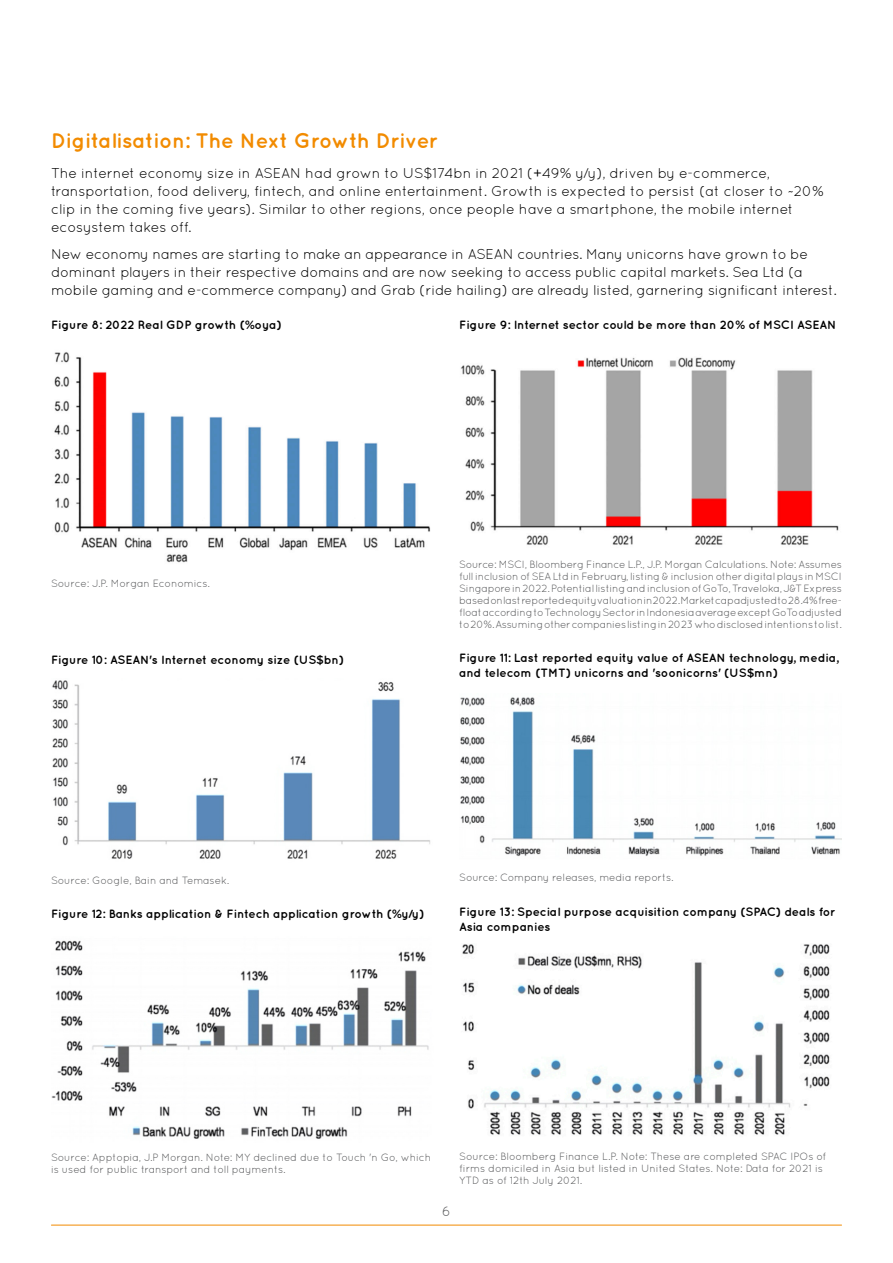
<style>
.page{position:relative;width:893px;height:1263px;background:#fff}
.page>*{position:absolute;margin:0;border:0;box-sizing:border-box;transform-origin:0 0}
.Heading1{font:700 21px "Quicksand";letter-spacing:-.01em;color:#f28b00}
.Body{font:14.25px/18px "Quicksand";letter-spacing:-.02em;color:#000}
.t1{font:13.5px "Quicksand";color:#58595b}
.Graph_titles_8_10{font:700 12px/15px "Quicksand";letter-spacing:-.01em;color:#000}
.Footnotes{font:10.5px/12px "Quicksand";letter-spacing:-.01em;color:#58595b}
</style>
<div class="page">
<hr style="left:51px;top:1225px;width:791px;height:1px;background:#f28b00">
<img style="left:54px;top:352px;width:376px;height:211px">
<img style="left:52px;top:680px;width:378px;height:179px">
<img style="left:51px;top:940px;width:378px;height:199px">
<img style="left:460px;top:357px;width:379px;height:189px">
<img style="left:460px;top:697px;width:382px;height:160px">
<img style="left:462px;top:944px;width:368px;height:191px">
<p class="Heading1" style="left:51px;top:128px;width:389px">Digitalisation: The Next Growth Driver</p>
<p class="Body" style="left:51px;top:164px;width:774px">The internet economy size in ASEAN had grown to US$174bn in 2021 (+49% y/y), driven by e-commerce, transportation, food delivery, fintech, and online entertainment. Growth is expected to persist (at closer to ~20% clip in the coming five years). Similar to other regions, once people have a smartphone, the mobile internet ecosystem takes off.</p>
<p class="Body" style="left:51px;top:245px;width:787px">New economy names are starting to make an appearance in ASEAN countries. Many unicorns have grown to be dominant players in their respective domains and are now seeking to access public capital markets. Sea Ltd (a mobile gaming and e-commerce company) and Grab (ride hailing) are already listed, garnering significant interest.</p>
<p class="Graph_titles_8_10" style="left:51px;top:317px;width:232px">Figure 8: 2022 Real GDP growth (%oya)</p>
<p class="Graph_titles_8_10" style="left:459px;top:317px;width:379px">Figure 9: Internet sector could be more than 20% of MSCI ASEAN</p>
<p class="Footnotes" style="left:51px;top:577px;width:160px">Source: J.P. Morgan Economics.</p>
<p class="Graph_titles_8_10" style="left:51px;top:652px;width:294px">Figure 10: ASEAN's Internet economy size (US$bn)</p>
<p class="Footnotes" style="left:459px;top:558px;width:384px;text-align:justify">Source: MSCI, Bloomberg Finance L.P., J.P. Morgan Calculations. Note: Assumes full inclusion of SEA Ltd in February, listing &amp; inclusion other digital plays in MSCI Singapore in 2022. Potential listing and inclusion of GoTo, Traveloka, J&amp;T Express based on last reported equity valuation in 2022. Market cap adjusted to 28.4% free&shy;float according to Technology Sector in Indonesia average except GoTo adjusted to 20%. Assuming other companies listing in 2023 who disclosed intentions to list.</p>
<p class="Graph_titles_8_10" style="left:459px;top:650px;width:381px">Figure 11: Last reported equity value of ASEAN technology, media, and telecom (TMT) unicorns and 'soonicorns' (US$mn)</p>
<p class="Footnotes" style="left:51px;top:874px;width:180px">Source: Google, Bain and Temasek.</p>
<p class="Graph_titles_8_10" style="left:51px;top:906px;width:375px">Figure 12: Banks application &amp; Fintech application growth (%y/y)</p>
<p class="Footnotes" style="left:459px;top:871px;width:216px">Source: Company releases, media reports.</p>
<p class="Graph_titles_8_10" style="left:459px;top:903px;width:377px">Figure 13: Special purpose acquisition company (SPAC) deals for<br>Asia companies</p>
<p class="Footnotes" style="left:51px;top:1151px;width:382px">Source: Apptopia, J.P Morgan. Note: MY declined due to Touch 'n Go, which is used for public transport and toll payments.</p>
<p class="t1" style="left:442px;top:1204px;width:10px">6</p>
<p class="Footnotes" style="left:459px;top:1150px;width:369px">Source: Bloomberg Finance L.P. Note: These are completed SPAC IPOs of firms domiciled in Asia but listed in United States. Note: Data for 2021 is<br>YTD as of 12th July 2021.</p>
</div>
